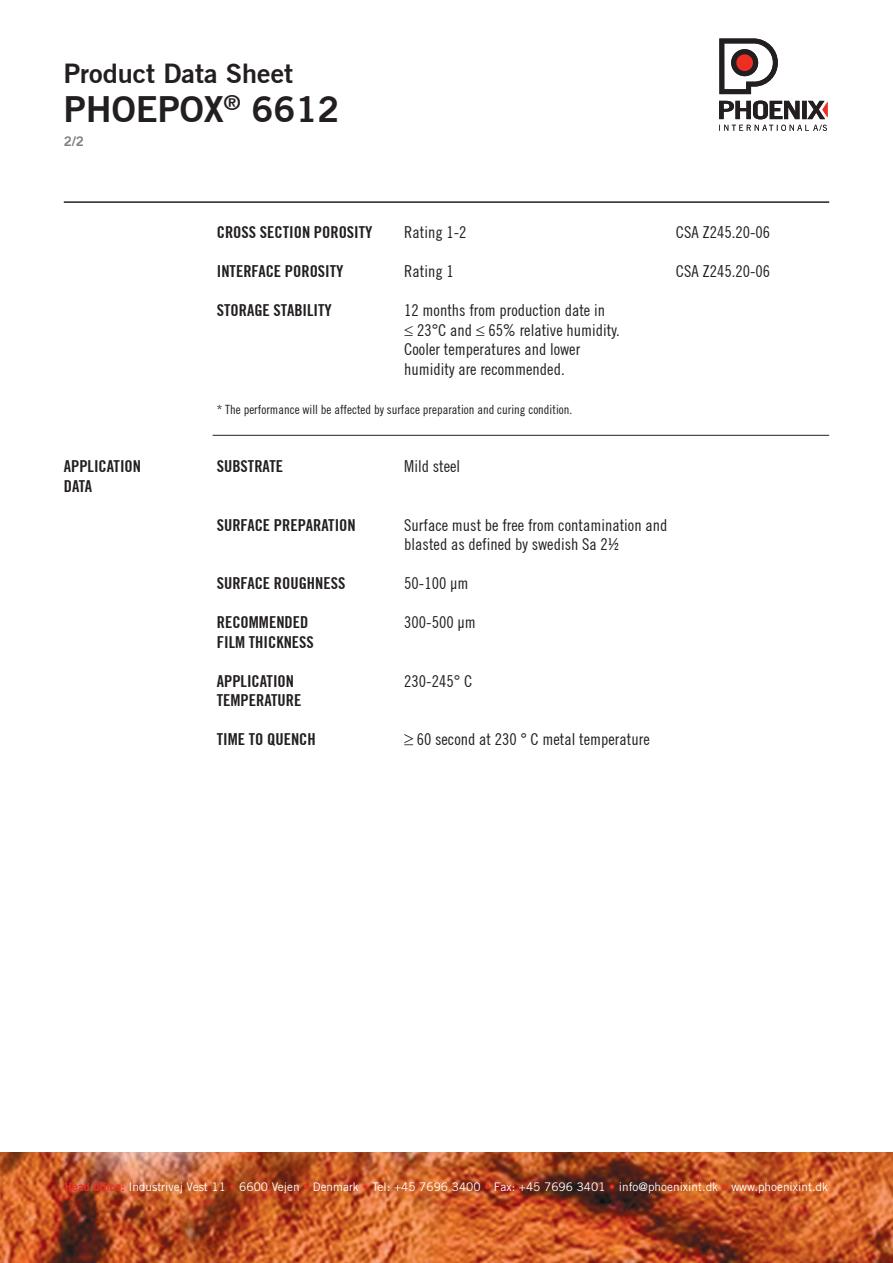
<style>
.page{position:relative;width:893px;height:1263px;background:#fff}
.page>*{position:absolute;margin:0;border:0;box-sizing:border-box;transform-origin:0 0}
.Phoenix_header{font:700 36px "Trade Gothic No.2";color:#231f20}
.Product_data_sheet{font:700 27px "Trade Gothic No.2";color:#231f20}
.Phoenix_Brødtekst{font:condensed 16.5px "Trade Gothic No.18";color:#231f20}
.Phoenix_Brødtekst-2{font:700 condensed 16.5px "Trade Gothic No.20";color:#231f20}
.dato_linje{font:700 13.5px "Trade Gothic No.2";color:#808285}
.Phoenix_Brødtekst-3{font:condensed 12.75px "Trade Gothic No.18";color:#231f20}
.t1{font:11.85px "Trade Gothic";color:#fff}
.s1{font-weight:700;color:#ee2e22}
.s2{color:#ee2e22}
</style>
<div class="page">
<hr style="left:64px;top:201px;width:765px;height:2px;background:#231f20">
<img style="left:0;top:1152px;width:893px;height:111px">
<svg style="left:719px;top:39px;width:59px;height:55px"></svg>
<svg style="left:719px;top:101px;width:80px;height:18px"></svg>
<div style="left:802px;top:101px;width:5px;height:18px;background:#231f20"></div>
<svg style="left:719px;top:125px;width:108px;height:6px"></svg>
<svg style="left:807px;top:101px;width:21px;height:18px"></svg>
<hr style="left:213px;top:435px;width:616px;height:1px;background:#231f20">
<svg style="left:404px;top:734px;width:9px;height:11px"></svg>
<p class="Product_data_sheet" style="left:64px;top:57px;width:231px">Product Data Sheet</p>
<p class="Phoenix_header" style="left:64px;top:87px;width:277px">PHOEPOX<sup>®</sup> 6612</p>
<p class="dato_linje" style="left:64px;top:133px;width:22px">2/2</p>
<p class="Phoenix_Brødtekst-2" style="left:217px;top:222px;width:157px">CROSS SECTION POROSITY</p>
<p class="Phoenix_Brødtekst" style="left:404px;top:222px;width:64px">Rating 1-2</p>
<p class="Phoenix_Brødtekst" style="left:676px;top:222px;width:96px">CSA Z245.20-06</p>
<p class="Phoenix_Brødtekst-2" style="left:217px;top:261px;width:128px">INTERFACE POROSITY</p>
<p class="Phoenix_Brødtekst" style="left:404px;top:261px;width:51px">Rating 1</p>
<p class="Phoenix_Brødtekst" style="left:676px;top:261px;width:96px">CSA Z245.20-06</p>
<p class="Phoenix_Brødtekst-2" style="left:217px;top:300px;width:117px">STORAGE STABILITY</p>
<p class="Phoenix_Brødtekst" style="left:404px;top:300px;width:202px">12 months from production date in</p>
<p class="Phoenix_Brødtekst" style="left:404px;top:320px;width:217px">≤ 23°C and ≤ 65% relative humidity.</p>
<p class="Phoenix_Brødtekst" style="left:404px;top:339px;width:177px">Cooler temperatures and lower</p>
<p class="Phoenix_Brødtekst" style="left:404px;top:359px;width:162px">humidity are recommended.</p>
<p class="Phoenix_Brødtekst-3" style="left:217px;top:401px;width:357px">* The performance will be affected by surface preparation and curing condition.</p>
<p class="Phoenix_Brødtekst-2" style="left:64px;top:456px;width:79px">APPLICATION</p>
<p class="Phoenix_Brødtekst-2" style="left:217px;top:456px;width:68px">SUBSTRATE</p>
<p class="Phoenix_Brødtekst" style="left:404px;top:456px;width:57px">Mild steel</p>
<p class="Phoenix_Brødtekst-2" style="left:64px;top:476px;width:30px">DATA</p>
<p class="Phoenix_Brødtekst-2" style="left:217px;top:515px;width:140px">SURFACE PREPARATION</p>
<p class="Phoenix_Brødtekst" style="left:404px;top:515px;width:265px">Surface must be free from contamination and</p>
<p class="Phoenix_Brødtekst" style="left:404px;top:534px;width:216px">blasted as defined by swedish Sa 2½</p>
<p class="Phoenix_Brødtekst-2" style="left:217px;top:573px;width:130px">SURFACE ROUGHNESS</p>
<p class="Phoenix_Brødtekst" style="left:404px;top:573px;width:66px">50-100 μm</p>
<p class="Phoenix_Brødtekst-2" style="left:217px;top:612px;width:93px">RECOMMENDED</p>
<p class="Phoenix_Brødtekst" style="left:404px;top:612px;width:73px">300-500 μm</p>
<p class="Phoenix_Brødtekst-2" style="left:217px;top:632px;width:99px">FILM THICKNESS</p>
<p class="Phoenix_Brødtekst-2" style="left:217px;top:671px;width:79px">APPLICATION</p>
<p class="Phoenix_Brødtekst" style="left:404px;top:671px;width:69px">230-245° C</p>
<p class="Phoenix_Brødtekst-2" style="left:217px;top:690px;width:86px">TEMPERATURE</p>
<p class="Phoenix_Brødtekst-2" style="left:217px;top:729px;width:100px">TIME TO QUENCH</p>
<p class="Phoenix_Brødtekst" style="left:417px;top:729px;width:234px">60 second at 230 ° C metal temperature</p>
<p class="t1" style="left:65px;top:1179px;width:765px"><span class="s1">Head Office:</span> Industrivej Vest 11 <span class="s2">•</span> 6600 Vejen <span class="s2">•</span> Denmark <span class="s2">•</span> Tel: +45 7696 3400 <span class="s2">•</span> Fax: +45 7696 3401 <span class="s2">•</span> info@phoenixint.dk <span class="s2">•</span> www.phoenixint.dk</p>
</div>
